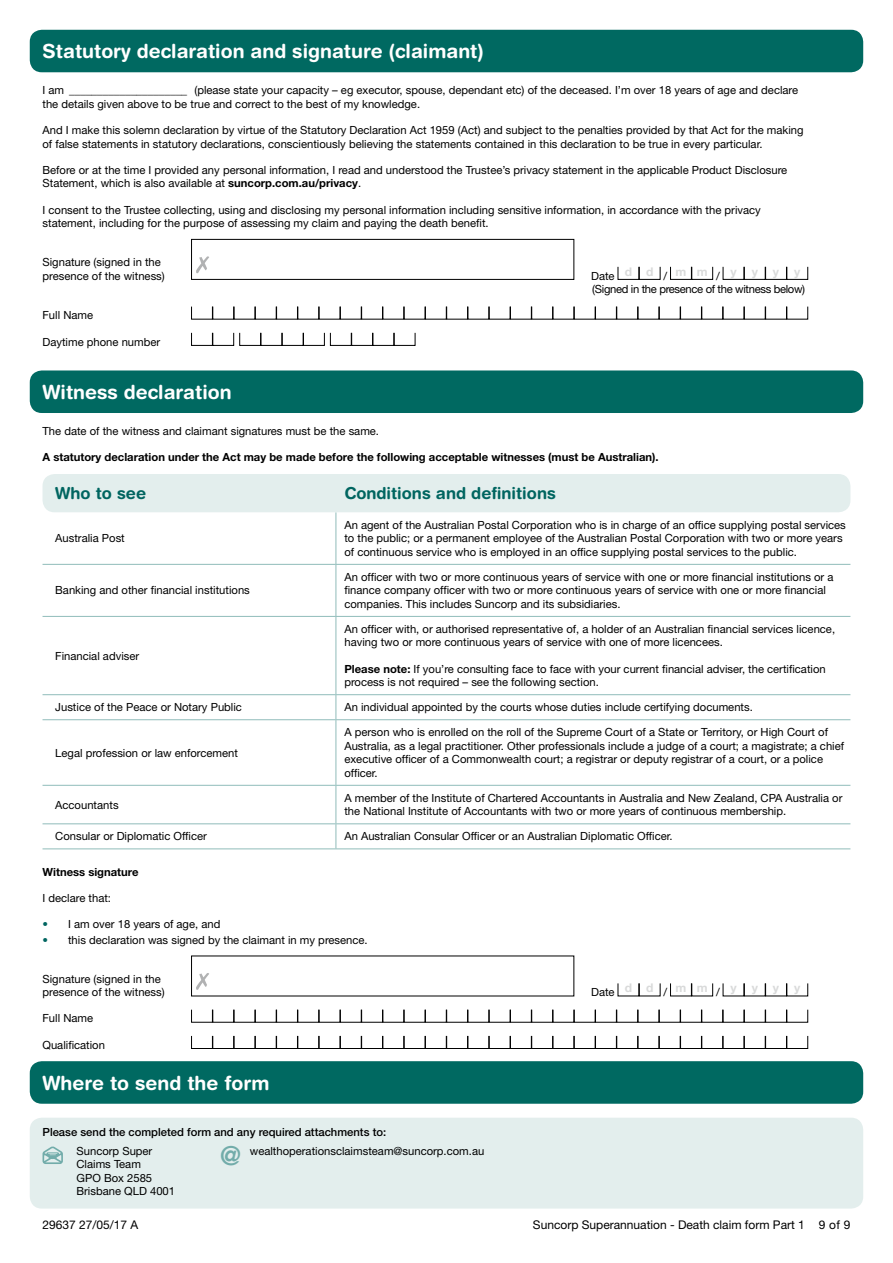
<style>
.page{position:relative;width:893px;height:1263px;background:#fff}
.page>*{position:absolute;margin:0;border:0;box-sizing:border-box;transform-origin:0 0}
.t1{font:700 26.25px "Helvetica Neue LT Std";color:#72acaa}
.t2{font:700 19.5px "Helvetica Rounded LT Std";color:#fff}
.t3{font:700 16.5px "Helvetica Rounded LT Std";color:#006560}
.t4{font:12px "Helvetica Neue LT Std";color:#000}
.t5{font:700 12px "Helvetica Neue LT Std";color:#d9dada}
.t6{font:11.25px/13.5px "Helvetica Neue LT Std";color:#000}
.t7{font:700 11.25px "Helvetica Neue LT Std";color:#000}
.t8{font:500 11.25px "Helvetica Neue LT Std";color:#000}
.t9{font:11.25px "Helvetica Neue LT Std";letter-spacing:-.03em;color:#000}
.s1{font-weight:700}
.s2{color:#006560}
</style>
<div class="page">
<div style="left:30px;top:30px;width:833px;height:42px;background:#006961;border-radius:12px"></div>
<svg style="left:196px;top:256px;width:13px;height:17px"></svg>
<div style="left:191px;top:239px;width:383px;height:41px;border:1px solid #000"></div>
<svg style="left:618px;top:266px;width:42px;height:14px"></svg>
<svg style="left:670px;top:266px;width:43px;height:14px"></svg>
<svg style="left:723px;top:266px;width:85px;height:14px"></svg>
<svg style="left:191px;top:306px;width:617px;height:13px"></svg>
<svg style="left:191px;top:332px;width:224px;height:14px"></svg>
<div style="left:30px;top:370px;width:833px;height:43px;background:#006961;border-radius:12px"></div>
<hr style="left:336px;top:512px;width:1px;height:52px;background:#90bcba">
<hr style="left:43px;top:564px;width:293px;height:1px;background:#90bcba">
<hr style="left:336px;top:564px;width:514px;height:1px;background:#90bcba">
<hr style="left:336px;top:565px;width:1px;height:51px;background:#90bcba">
<hr style="left:43px;top:616px;width:293px;height:1px;background:#90bcba">
<hr style="left:336px;top:616px;width:514px;height:1px;background:#90bcba">
<hr style="left:336px;top:617px;width:1px;height:77px;background:#90bcba">
<hr style="left:43px;top:694px;width:293px;height:1px;background:#90bcba">
<hr style="left:336px;top:694px;width:514px;height:1px;background:#90bcba">
<svg style="left:336px;top:695px;width:1px;height:24px"></svg>
<hr style="left:43px;top:719px;width:293px;height:1px;background:#90bcba">
<hr style="left:336px;top:719px;width:514px;height:1px;background:#90bcba">
<hr style="left:336px;top:720px;width:1px;height:65px;background:#90bcba">
<hr style="left:43px;top:785px;width:293px;height:1px;background:#90bcba">
<hr style="left:336px;top:785px;width:514px;height:1px;background:#90bcba">
<hr style="left:336px;top:786px;width:1px;height:37px;background:#90bcba">
<hr style="left:43px;top:823px;width:293px;height:1px;background:#90bcba">
<hr style="left:336px;top:823px;width:514px;height:1px;background:#90bcba">
<svg style="left:336px;top:824px;width:1px;height:24px"></svg>
<hr style="left:43px;top:848px;width:293px;height:1px;background:#90bcba">
<hr style="left:336px;top:848px;width:514px;height:1px;background:#90bcba">
<div style="left:43px;top:474px;width:807px;height:38px;background:#e3eeed;border-radius:12px"></div>
<svg style="left:196px;top:973px;width:13px;height:17px"></svg>
<svg style="left:618px;top:983px;width:42px;height:13px"></svg>
<svg style="left:670px;top:983px;width:43px;height:13px"></svg>
<svg style="left:723px;top:983px;width:85px;height:13px"></svg>
<svg style="left:191px;top:1009px;width:617px;height:13px"></svg>
<svg style="left:191px;top:1035px;width:617px;height:14px"></svg>
<div style="left:30px;top:1061px;width:833px;height:43px;background:#006961;border-radius:12px"></div>
<div style="left:30px;top:1118px;width:833px;height:90px;background:#e3eeed;border-radius:12px"></div>
<svg style="left:43px;top:1146px;width:20px;height:18px"></svg>
<h2 class="t2" style="left:43px;top:39px;width:443px">Statutory declaration and signature (claimant)</h2>
<p class="t6" style="left:43px;top:83px;width:757px">I am _____________________ (please state your capacity – eg executor, spouse, dependant etc) of the deceased. I’m over 18 years of age and declare the details given above to be true and correct to the best of my knowledge.</p>
<p class="t6" style="left:43px;top:123px;width:763px">And I make this solemn declaration by virtue of the Statutory Declaration Act 1959 (Act) and subject to the penalties provided by that Act for the making of false statements in statutory declarations, conscientiously believing the statements contained in this declaration to be true in every particular.</p>
<p class="t6" style="left:43px;top:163px;width:746px">Before or at the time I provided any personal information, I read and understood the Trustee’s privacy statement in the applicable Product Disclosure<br>Statement, which is also available at <span class="s1">suncorp.com.au/privacy</span>.</p>
<p class="t6" style="left:43px;top:203px;width:720px">I consent to the Trustee collecting, using and disclosing my personal information including sensitive information, in accordance with the privacy statement, including for the purpose of assessing my claim and paying the death benefit.</p>
<p class="t6" style="left:43px;top:255px;width:124px">Signature (signed in the presence of the witness)</p>
<p class="t6" style="left:591px;top:269px;width:147px">Date <sup>d</sup> <sup>d</sup> / <sup>m</sup> <sup>m</sup> / <sup>y</sup></p>
<p class="t5" style="left:752px;top:264px;width:8px">y</p>
<p class="t5" style="left:773px;top:264px;width:8px">y</p>
<p class="t5" style="left:794px;top:264px;width:8px">y</p>
<p class="t9" style="left:592px;top:282px;width:214px">(Signed in the presence of the witness below)</p>
<p class="t6" style="left:43px;top:308px;width:52px">Full Name</p>
<p class="t6" style="left:43px;top:335px;width:119px">Daytime phone number</p>
<h2 class="t2" style="left:43px;top:380px;width:191px">Witness declaration</h2>
<p class="t6" style="left:43px;top:424px;width:338px">The date of the witness and claimant signatures must be the same.</p>
<p class="t7" style="left:43px;top:450px;width:618px">A statutory declaration under the Act may be made before the following acceptable witnesses (must be Australian).</p>
<h3 class="t3" style="left:55px;top:483px;width:92px">Who to see</h3>
<h3 class="t3" style="left:344px;top:483px;width:213px">Conditions and definitions</h3>
<p class="t6" style="left:55px;top:531px;width:71px">Australia Post</p>
<p class="t6" style="left:344px;top:518px;width:503px">An agent of the Australian Postal Corporation who is in charge of an office supplying postal services to the public; or a permanent employee of the Australian Postal Corporation with two or more years of continuous service who is employed in an office supplying postal services to the public.</p>
<p class="t6" style="left:55px;top:583px;width:196px">Banking and other financial institutions</p>
<p class="t6" style="left:55px;top:649px;width:85px">Financial adviser</p>
<p class="t6" style="left:344px;top:570px;width:490px">An officer with two or more continuous years of service with one or more financial institutions or a finance company officer with two or more continuous years of service with one or more financial companies. This includes Suncorp and its subsidiaries.</p>
<p class="t6" style="left:344px;top:622px;width:492px">An officer with, or authorised representative of, a holder of an Australian financial services licence, having two or more continuous years of service with one of more licencees.</p>
<p class="t6" style="left:344px;top:662px;width:483px"><span class="s1">Please note:</span> If you’re consulting face to face with your current financial adviser, the certification process is not required – see the following section.</p>
<p class="t6" style="left:55px;top:700px;width:188px">Justice of the Peace or Notary Public</p>
<p class="t6" style="left:344px;top:700px;width:410px">An individual appointed by the courts whose duties include certifying documents.</p>
<p class="t6" style="left:55px;top:746px;width:184px">Legal profession or law enforcement</p>
<p class="t6" style="left:344px;top:725px;width:501px">A person who is enrolled on the roll of the Supreme Court of a State or Territory, or High Court of Australia, as a legal practitioner. Other professionals include a judge of a court; a magistrate; a chief executive officer of a Commonwealth court; a registrar or deputy registrar of a court, or a police officer.</p>
<p class="t6" style="left:55px;top:798px;width:65px">Accountants</p>
<p class="t6" style="left:344px;top:791px;width:499px">A member of the Institute of Chartered Accountants in Australia and New Zealand, CPA Australia or the National Institute of Accountants with two or more years of continuous membership.</p>
<p class="t6" style="left:55px;top:829px;width:153px">Consular or Diplomatic Officer</p>
<p class="t6" style="left:344px;top:829px;width:330px">An Australian Consular Officer or an Australian Diplomatic Officer.</p>
<p class="t7" style="left:43px;top:864px;width:98px">Witness signature</p>
<p class="t6" style="left:43px;top:891px;width:70px">I declare that:</p>
<p class="t6" style="left:43px;top:917px;width:179px"><span class="s2">•</span> I am over 18 years of age, and</p>
<p class="t6" style="left:43px;top:933px;width:327px"><span class="s2">•</span> this declaration was signed by the claimant in my presence.</p>
<p class="t6" style="left:43px;top:972px;width:124px">Signature (signed in the presence of the witness)</p>
<p class="t6" style="left:591px;top:985px;width:147px">Date <sup>d</sup> <sup>d</sup> / <sup>m</sup> <sup>m</sup> / <sup>y</sup></p>
<p class="t5" style="left:752px;top:981px;width:8px">y</p>
<p class="t5" style="left:773px;top:981px;width:8px">y</p>
<p class="t5" style="left:794px;top:981px;width:8px">y</p>
<p class="t6" style="left:43px;top:1011px;width:52px">Full Name</p>
<p class="t6" style="left:43px;top:1038px;width:64px">Qualification</p>
<h2 class="t2" style="left:43px;top:1071px;width:228px">Where to send the form</h2>
<p class="t8" style="left:43px;top:1125px;width:345px">Please send the completed form and any required attachments to:</p>
<p class="t6" style="left:77px;top:1143px;width:100px">Suncorp Super<br>Claims Team<br>GPO Box 2585<br>Brisbane QLD 4001</p>
<h1 class="t1" style="left:220px;top:1140px;width:22px">@</h1>
<p class="t6" style="left:250px;top:1143px;width:236px">wealthoperationsclaimsteam@suncorp.com.au</p>
<p class="t4" style="left:43px;top:1217px;width:97px">29637 27/05/17 A</p>
<p class="t4" style="left:533px;top:1217px;width:319px">Suncorp Superannuation - Death claim form Part 1 9 of 9</p>
</div>
